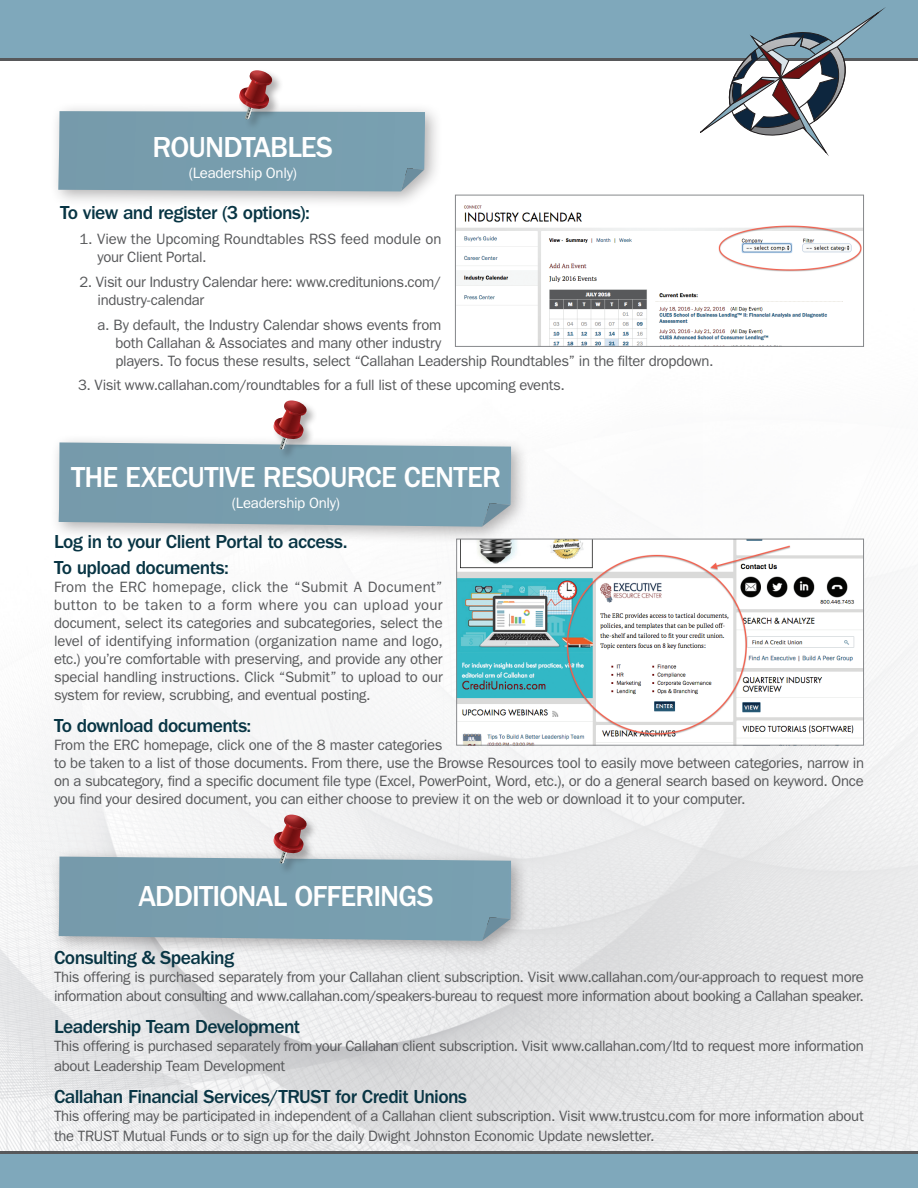
<style>
.page{position:relative;width:918px;height:1188px;background:#fff}
.page>*{position:absolute;margin:0;border:0;box-sizing:border-box;transform-origin:0 0}
.t1{font:500 30px "ITC Franklin Gothic Std";letter-spacing:-.025em;color:#fff}
.Leadin_in_text{font:500 19.5px "ITC Franklin Gothic Std";letter-spacing:-.03em;color:#083544}
.Leadin_in_text-2{font:15px/18px "ITC Franklin Gothic Std";letter-spacing:-.02em;color:#57585a}
.t2{font:15px "ITC Franklin Gothic Std";letter-spacing:-.02em;color:#fff}
</style>
<div class="page">
<img style="left:0;top:538px;width:918px;height:613px">
<div style="left:0;top:0;width:918px;height:59px;background:#7fa8bb"></div>
<hr style="left:0;top:59px;width:918px;height:2px;background:#57585a">
<div style="left:0;top:1153px;width:918px;height:35px;background:#7fa8bb"></div>
<hr style="left:0;top:1151px;width:918px;height:2px;background:#57585a">
<svg style="left:700px;top:12px;width:179px;height:141px"></svg>
<img style="left:457px;top:205px;width:405px;height:140px">
<div style="left:455px;top:195px;width:409px;height:152px;border:1px solid #87898c"></div>
<div style="left:49px;top:102px;width:394px;height:108px;background:#231f20;opacity:.35"></div>
<svg style="left:58px;top:70px;width:367px;height:121px"></svg>
<img style="left:458px;top:541px;width:404px;height:203px">
<div style="left:456px;top:539px;width:408px;height:207px;border:1px solid #87898c"></div>
<div style="left:50px;top:433px;width:479px;height:112px;background:#231f20;opacity:.35"></div>
<svg style="left:59px;top:400px;width:452px;height:128px"></svg>
<div style="left:50px;top:847px;width:479px;height:112px;background:#231f20;opacity:.35"></div>
<svg style="left:59px;top:815px;width:452px;height:127px"></svg>
<p class="t1" style="left:153px;top:130px;width:182px">ROUNDTABLES</p>
<p class="t2" style="left:189px;top:164px;width:110px">(Leadership Only)</p>
<p class="Leadin_in_text" style="left:60px;top:202px;width:251px">To view and register (3 options):</p>
<p class="Leadin_in_text-2" style="left:98px;top:230px;width:345px;text-indent:-18px">1. View the Upcoming Roundtables RSS feed module on your Client Portal.</p>
<p class="Leadin_in_text-2" style="left:98px;top:273px;width:345px;text-indent:-18px">2. Visit our Industry Calendar here: www.creditunions.com/ industry-calendar</p>
<p class="Leadin_in_text-2" style="left:116px;top:316px;width:600px;text-indent:-18px">a. By default, the Industry Calendar shows events from<br>both Callahan &amp; Associates and many other industry<br>players. To focus these results, select “Callahan Leadership Roundtables” in the filter dropdown.</p>
<p class="Leadin_in_text-2" style="left:78px;top:376px;width:488px">3. Visit www.callahan.com/roundtables for a full list of these upcoming events.</p>
<p class="t1" style="left:71px;top:460px;width:431px">THE EXECUTIVE RESOURCE CENTER</p>
<p class="t2" style="left:232px;top:494px;width:110px">(Leadership Only)</p>
<p class="Leadin_in_text" style="left:54px;top:530px;width:295px">Log in to your Client Portal to access.</p>
<p class="Leadin_in_text" style="left:54px;top:556px;width:176px">To upload documents:</p>
<p class="Leadin_in_text-2" style="left:54px;top:578px;width:390px;text-align:justify">From the ERC homepage, click the “Submit A Document” button to be taken to a form where you can upload your document, select its categories and subcategories, select the level of identifying information (organization name and logo, etc.) you’re comfortable with preserving, and provide any other special handling instructions. Click “Submit” to upload to our system for review, scrubbing, and eventual posting.</p>
<p class="Leadin_in_text" style="left:54px;top:715px;width:199px">To download documents:</p>
<p class="Leadin_in_text-2" style="left:54px;top:736px;width:812px">From the ERC homepage, click one of the 8 master categories<br>to be taken to a list of those documents. From there, use the Browse Resources tool to easily move between categories, narrow in on a subcategory, find a specific document file type (Excel, PowerPoint, Word, etc.), or do a general search based on keyword. Once you find your desired document, you can either choose to preview it on the web or download it to your computer.</p>
<p class="t1" style="left:138px;top:879px;width:297px">ADDITIONAL OFFERINGS</p>
<p class="Leadin_in_text" style="left:54px;top:946px;width:182px">Consulting &amp; Speaking</p>
<p class="Leadin_in_text-2" style="left:54px;top:967px;width:811px;line-height:19.5px">This offering is purchased separately from your Callahan client subscription. Visit www.callahan.com/our-approach to request more information about consulting and www.callahan.com/speakers-bureau to request more information about booking a Callahan speaker.</p>
<p class="Leadin_in_text" style="left:54px;top:1016px;width:248px">Leadership Team Development</p>
<p class="Leadin_in_text-2" style="left:54px;top:1037px;width:811px;line-height:19.5px">This offering is purchased separately from your Callahan client subscription. Visit www.callahan.com/ltd to request more information about Leadership Team Development</p>
<p class="Leadin_in_text" style="left:54px;top:1086px;width:415px">Callahan Financial Services/TRUST for Credit Unions</p>
<p class="Leadin_in_text-2" style="left:54px;top:1106px;width:811px;line-height:19.5px">This offering may be participated in independent of a Callahan client subscription. Visit www.trustcu.com for more information about the TRUST Mutual Funds or to sign up for the daily Dwight Johnston Economic Update newsletter.</p>
</div>
